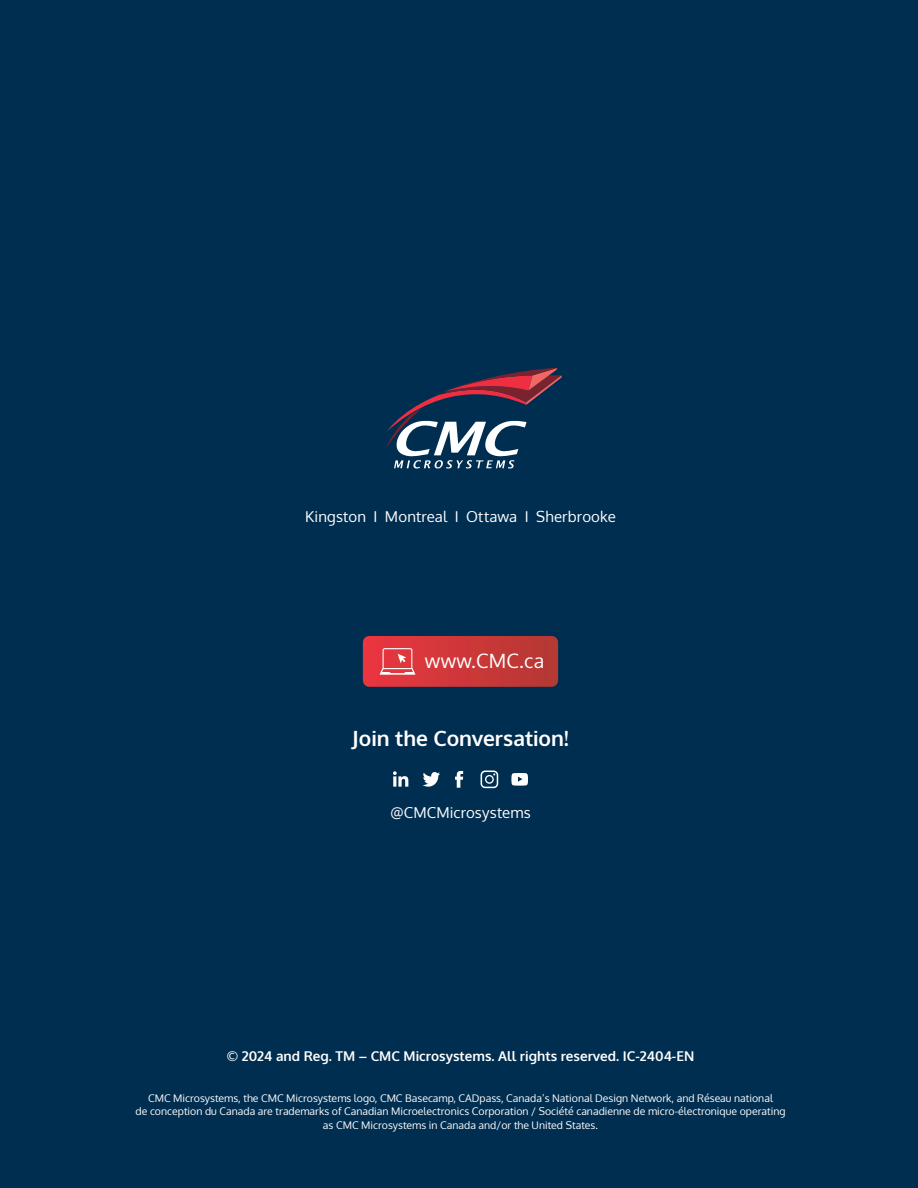
<style>
.page{position:relative;width:918px;height:1188px;background:#002e50}
.page>*{position:absolute;margin:0;border:0;box-sizing:border-box;transform-origin:0 0}
.t1{font:700 21px "Oxygen";color:#fff}
.t2{font:19.8px "Oxygen";letter-spacing:.01em;color:#fff}
.t3{font:15px "Oxygen";letter-spacing:.01em;color:#fff}
.t4{font:700 13.5px "Oxygen";color:#fff}
.t5{font:10.5px/13.5px "Oxygen";color:#fff;text-align:center}
</style>
<div class="page">
<svg style="left:363px;top:636px;width:195px;height:51px;background:#cd3b3e"></svg>
<svg style="left:386px;top:368px;width:176px;height:100px"></svg>
<svg style="left:511px;top:773px;width:17px;height:13px"></svg>
<svg style="left:393px;top:771px;width:15px;height:16px"></svg>
<svg style="left:455px;top:771px;width:8px;height:17px"></svg>
<svg style="left:481px;top:771px;width:17px;height:17px"></svg>
<svg style="left:423px;top:772px;width:17px;height:15px"></svg>
<h3 class="t3" style="left:305px;top:506px;width:312px">Kingston I Montreal I Ottawa I Sherbrooke</h3>
<h2 class="t2" style="left:425px;top:647px;width:121px">www.CMC.ca</h2>
<h1 class="t1" style="left:352px;top:725px;width:218px">Join the Conversation!</h1>
<h3 class="t3" style="left:390px;top:802px;width:142px">@CMCMicrosystems</h3>
<p class="t4" style="left:227px;top:1047px;width:469px">© 2024 and Reg. TM – CMC Microsystems. All rights reserved. IC-2404-EN</p>
<p class="t5" style="left:136px;top:1091px;width:652px">CMC Microsystems, the CMC Microsystems logo, CMC Basecamp, CADpass, Canada’s National Design Network, and Réseau national<br>de conception du Canada are trademarks of Canadian Microelectronics Corporation / Société canadienne de micro-électronique operating as CMC Microsystems in Canada and/or the United States.</p>
</div>
